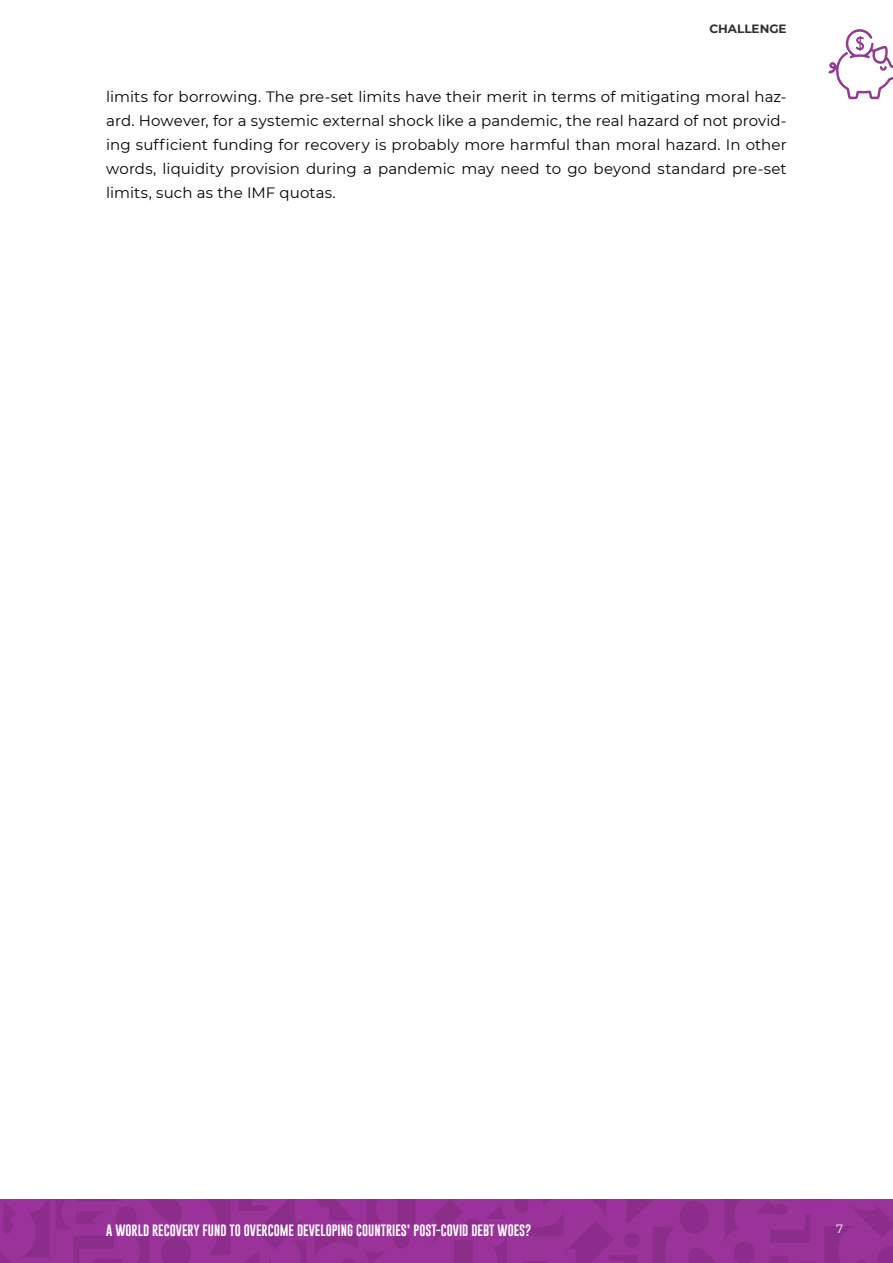
<style>
.page{position:relative;width:893px;height:1263px;background:#fff}
.page>*{position:absolute;margin:0;border:0;box-sizing:border-box;transform-origin:0 0}
.t1{font:15px/24px "Montserrat";letter-spacing:.005em;color:#000;text-align:justify}
.t2{font:12px "Gobold";color:#fff}
.t3{font:700 12px "Montserrat";color:#2f302f}
.t4{font:12px "Montserrat";color:#fff}
</style>
<div class="page">
<div style="left:0;top:1199px;width:893px;height:64px;background:#939"></div>
<svg style="left:514px;top:1199px;width:379px;height:64px"></svg>
<svg style="left:430px;top:1200px;width:77px;height:63px"></svg>
<svg style="left:0;top:1199px;width:415px;height:64px"></svg>
<svg style="left:828px;top:29px;width:65px;height:70px"></svg>
<p class="t3" style="left:709px;top:20px;width:79px">CHALLENGE</p>
<p class="t1" style="left:106px;top:84px;width:682px">limits for borrowing. The pre-set limits have their merit in terms of mitigating moral haz&shy;ard. However, for a systemic external shock like a pandemic, the real hazard of not provid&shy;ing sufficient funding for recovery is probably more harmful than moral hazard. In other words, liquidity provision during a pandemic may need to go beyond standard pre-set limits, such as the IMF quotas.</p>
<p class="t2" style="left:106px;top:1223px;width:427px">A WORLD RECOVERY FUND TO OVERCOME DEVELOPING COUNTRIES’ POST-COVID DEBT WOES?</p>
<p class="t4" style="left:836px;top:1221px;width:9px">7</p>
</div>
